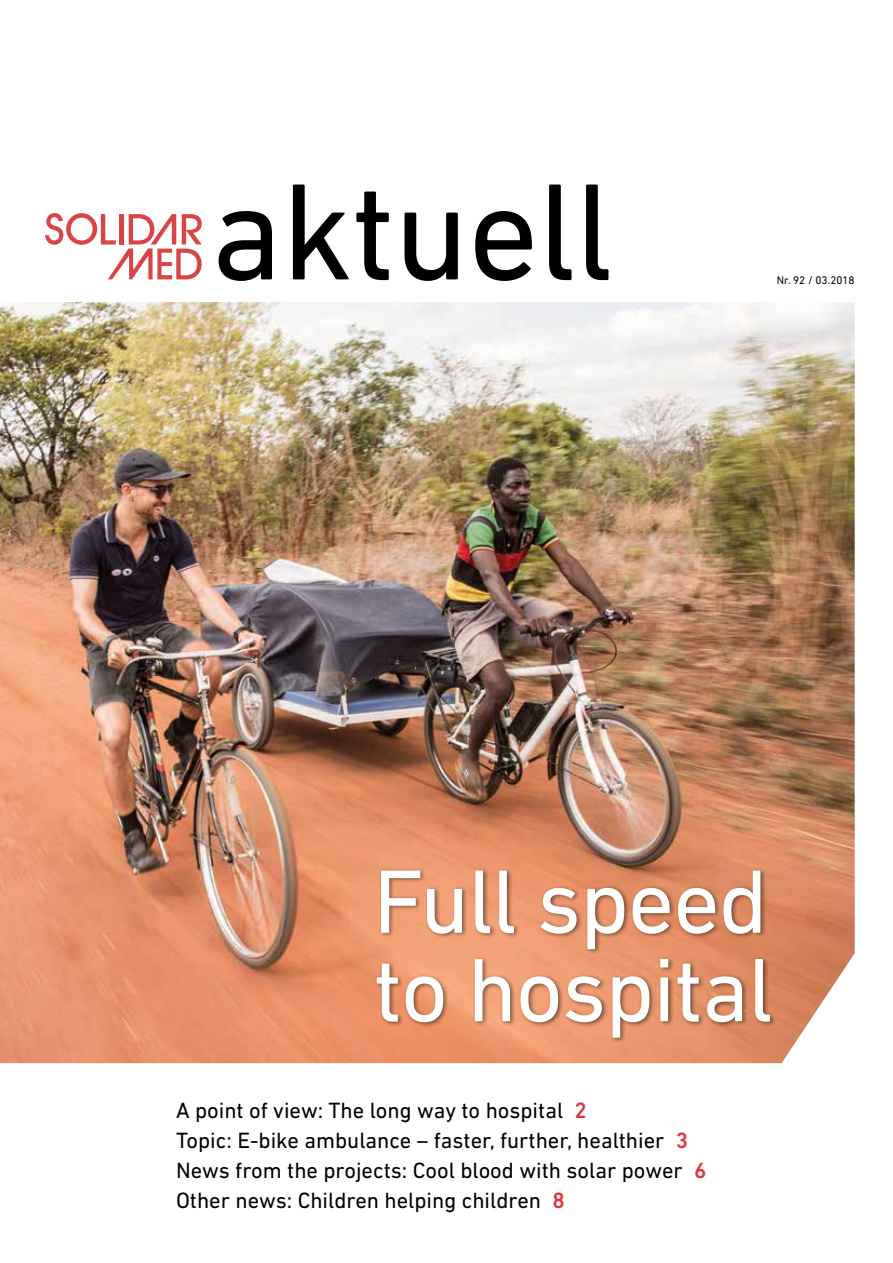
<style>
.page{position:relative;width:893px;height:1263px;background:#fff}
.page>*{position:absolute;margin:0;border:0;box-sizing:border-box;transform-origin:0 0}
.t1{font:139.5px "DIN Next LT Pro";letter-spacing:-.01em;color:#000}
.t2{font:91.5px/88.5px "DIN Next LT Pro";letter-spacing:-.015em;color:#fff}
.t3{font:22.5px/30px "DIN Next LT Pro";color:#000}
.t4{font:11.25px "DIN Next LT Pro";color:#000}
.s1{font-weight:500;color:#e0353c}
</style>
<div class="page">
<img style="left:0;top:302px;width:855px;height:761px">
<div style="left:374px;top:867px;width:402px;height:176px;background:#000;opacity:.5"></div>
<svg style="left:45px;top:213px;width:157px;height:66px"></svg>
<h1 class="t1" style="left:210px;top:151px;width:405px">aktuell</h1>
<p class="t4" style="left:777px;top:274px;width:79px">Nr. 92 / 03.2018</p>
<h2 class="t2" style="left:373px;top:856px;width:401px">Full speed to hospital</h2>
<p class="t3" style="left:176px;top:1094px;width:532px">A point of view: The long way to hospital <span class="s1">2<br></span>Topic: E-bike ambulance – faster, further, healthier <span class="s1">3<br></span>News from the projects: Cool blood with solar power <span class="s1">6<br></span>Other news: Children helping children <span class="s1">8</span></p>
</div>
